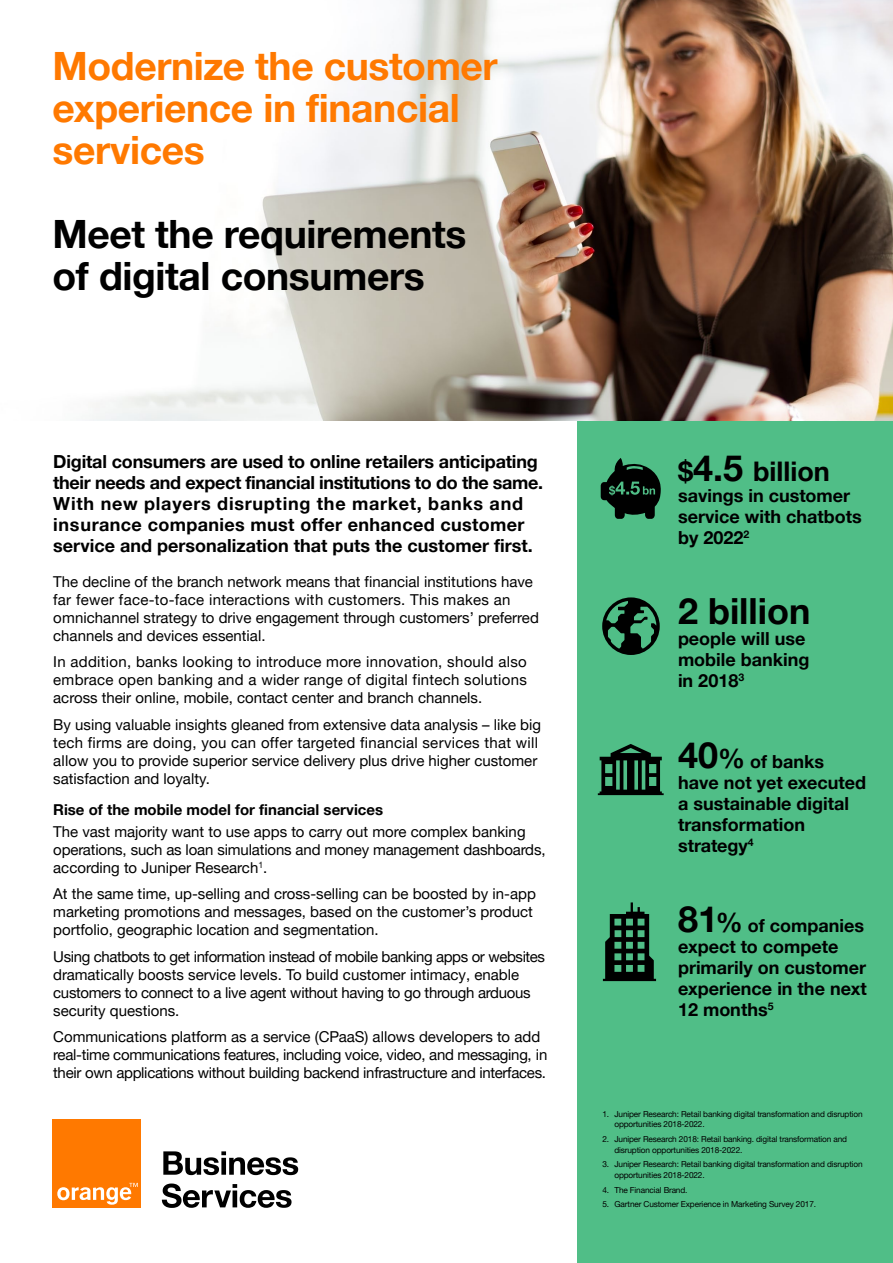
<style>
.page{position:relative;width:893px;height:1263px;background:#fff}
.page>*{position:absolute;margin:0;border:0;box-sizing:border-box;transform-origin:0 0}
.t1{font:700 39px/42px "Helvetica Neue";letter-spacing:-.01em;color:#ff7900}
.t2{font:700 39px/42px "Helvetica Neue";letter-spacing:-.01em;color:#000}
.t3{font:700 36px "Helvetica Neue";color:#000}
.t4{font:700 27px "Helvetica Neue";color:#000}
.t5{font:700 18px/21px "Helvetica Neue";color:#000}
.t6{font:15px/18px "Helvetica Neue";color:#000}
.t7{font:15px/18px "Helvetica Neue";letter-spacing:-.02em;color:#000}
.t8{font:700 15px "Helvetica Neue";color:#000}
.t9{font:8.25px/10.5px "Helvetica Neue";letter-spacing:-.015em;color:#000}
.s1{font-size:36px}
.s2{font-size:27px}
</style>
<div class="page">
<div style="left:578px;top:420px;width:315px;height:843px;background:#50be87"></div>
<img style="left:90px;top:0;width:803px;height:420px">
<div style="left:53px;top:1119px;width:88px;height:88px;background:#ff7900"></div>
<svg style="left:57px;top:1183px;width:81px;height:22px"></svg>
<svg style="left:163px;top:1151px;width:135px;height:24px"></svg>
<svg style="left:162px;top:1183px;width:130px;height:25px"></svg>
<svg style="left:602px;top:597px;width:58px;height:58px"></svg>
<svg style="left:603px;top:902px;width:53px;height:79px"></svg>
<svg style="left:598px;top:744px;width:66px;height:51px"></svg>
<svg style="left:601px;top:458px;width:60px;height:61px"></svg>
<h1 class="t1" style="left:53px;top:45px;width:447px">Modernize the customer experience in financial services</h1>
<h1 class="t2" style="left:53px;top:213px;width:416px">Meet the requirements of digital consumers</h1>
<p class="t5" style="left:53px;top:451px;width:491px">Digital consumers are used to online retailers anticipating their needs and expect financial institutions to do the same.<br>With new players disrupting the market, banks and insurance companies must offer enhanced customer service and personalization that puts the customer first.</p>
<p class="t6" style="left:53px;top:572px;width:487px">The decline of the branch network means that financial institutions have far fewer face-to-face interactions with customers. This makes an omnichannel strategy to drive engagement through customers’ preferred channels and devices essential.</p>
<p class="t6" style="left:53px;top:653px;width:475px;text-align:justify">In addition, banks looking to introduce more innovation, should also embrace open banking and a wider range of digital fintech solutions across their online, mobile, contact center and branch channels.</p>
<p class="t6" style="left:53px;top:715px;width:489px">By using valuable insights gleaned from extensive data analysis – like big tech firms are doing, you can offer targeted financial services that will allow you to provide superior service delivery plus drive higher customer satisfaction and loyalty.</p>
<p class="t8" style="left:53px;top:800px;width:332px">Rise of the mobile model for financial services</p>
<p class="t6" style="left:53px;top:822px;width:494px">The vast majority want to use apps to carry out more complex banking operations, such as loan simulations and money management dashboards, according to Juniper Research<sup>1</sup>.</p>
<p class="t6" style="left:53px;top:885px;width:484px">At the same time, up-selling and cross-selling can be boosted by in-app marketing promotions and messages, based on the customer’s product portfolio, geographic location and segmentation.</p>
<p class="t7" style="left:53px;top:947px;width:493px">Using chatbots to get information instead of mobile banking apps or websites dramatically boosts service levels. To build customer intimacy, enable customers to connect to a live agent without having to go through arduous security questions.</p>
<p class="t7" style="left:53px;top:1028px;width:496px">Communications platform as a service (CPaaS) allows developers to add real-time communications features, including voice, video, and messaging, in their own applications without building backend infrastructure and interfaces.</p>
<h3 class="t4" style="left:678px;top:454px;width:153px">$<span class="s1">4.5</span> billion</h3>
<p class="t5" style="left:678px;top:485px;width:185px">savings in customer service with chatbots by 2022<sup>2</sup></p>
<h2 class="t3" style="left:678px;top:589px;width:134px">2 billion</h2>
<p class="t5" style="left:678px;top:628px;width:133px">people will use mobile banking in 2018<sup>3</sup></p>
<p class="t5" style="left:678px;top:751px;width:190px"><span class="s1">40</span><span class="s2">%</span> of banks have not yet executed a sustainable digital transformation strategy<sup>4</sup></p>
<p class="t5" style="left:678px;top:915px;width:190px"><span class="s1">81</span><span class="s2">%</span> of companies expect to compete primarily on customer experience in the next<br>12 months<sup>5</sup></p>
<p class="t9" style="left:614px;top:1109px;width:250px;text-indent:-12px">1. Juniper Research: Retail banking digital transformation and disruption opportunities 2018-2022.</p>
<p class="t9" style="left:614px;top:1134px;width:234px;text-indent:-12px">2. Juniper Research 2018: Retail banking. digital transformation and disruption opportunities 2018-2022.</p>
<p class="t9" style="left:614px;top:1159px;width:250px;text-indent:-12px">3. Juniper Research: Retail banking digital transformation and disruption opportunities 2018-2022.</p>
<p class="t9" style="left:602px;top:1184px;width:87px">4. The Financial Brand.</p>
<p class="t9" style="left:602px;top:1199px;width:215px">5. Gartner Customer Experience in Marketing Survey 2017.</p>
</div>
